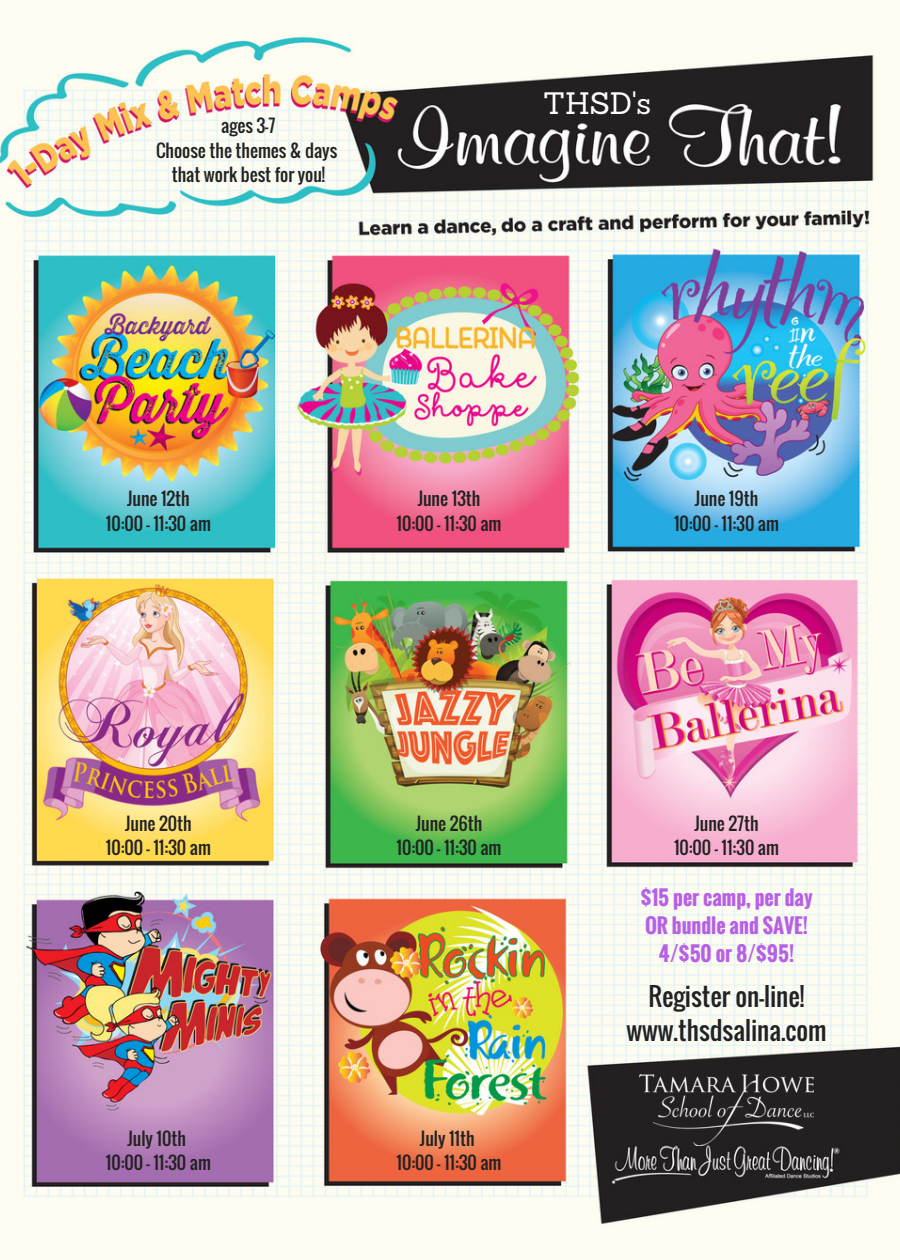
<style>
.page{position:relative;width:900px;height:1260px;background:#fff}
.page>*{position:absolute;margin:0;border:0;box-sizing:border-box;transform-origin:0 0}
.t1{font:30.25px "Sanchez";color:#fff}
.t2{font:25.25px/33.8px "Oswald";color:#222;text-align:center}
.t3{font:700 20px/28px "Oswald";color:#b760e6;text-align:center}
.t4{font:17.5px/24.5px "Oswald";color:#222;text-align:center}
</style>
<div class="page">
<img style="left:0;top:0;width:900px;height:1260px">
<img style="left:639px;top:1074px;width:175px;height:72px">
<p class="t4" style="left:156px;top:113px;width:183px">ages 3-7<br>Choose the themes &amp; days that work best for you!</p>
<h1 class="t1" style="left:543px;top:84px;width:110px">THSD's</h1>
<p class="t4" style="left:106px;top:486px;width:107px">June 12th<br>10:00 - 11:30 am</p>
<p class="t4" style="left:397px;top:486px;width:107px">June 13th<br>10:00 - 11:30 am</p>
<p class="t4" style="left:674px;top:486px;width:107px">June 19th<br>10:00 - 11:30 am</p>
<p class="t4" style="left:106px;top:810px;width:107px">June 20th<br>10:00 - 11:30 am</p>
<p class="t4" style="left:397px;top:810px;width:107px">June 26th<br>10:00 - 11:30 am</p>
<p class="t4" style="left:674px;top:810px;width:107px">June 27th<br>10:00 - 11:30 am</p>
<p class="t3" style="left:640px;top:883px;width:174px">$15 per camp, per day<br>OR bundle and SAVE!<br>4/$50 or 8/$95!</p>
<p class="t4" style="left:106px;top:1125px;width:107px">July 10th<br>10:00 - 11:30 am</p>
<p class="t4" style="left:397px;top:1125px;width:107px">July 11th<br>10:00 - 11:30 am</p>
<h2 class="t2" style="left:627px;top:979px;width:202px">Register on-line! www.thsdsalina.com</h2>
</div>
